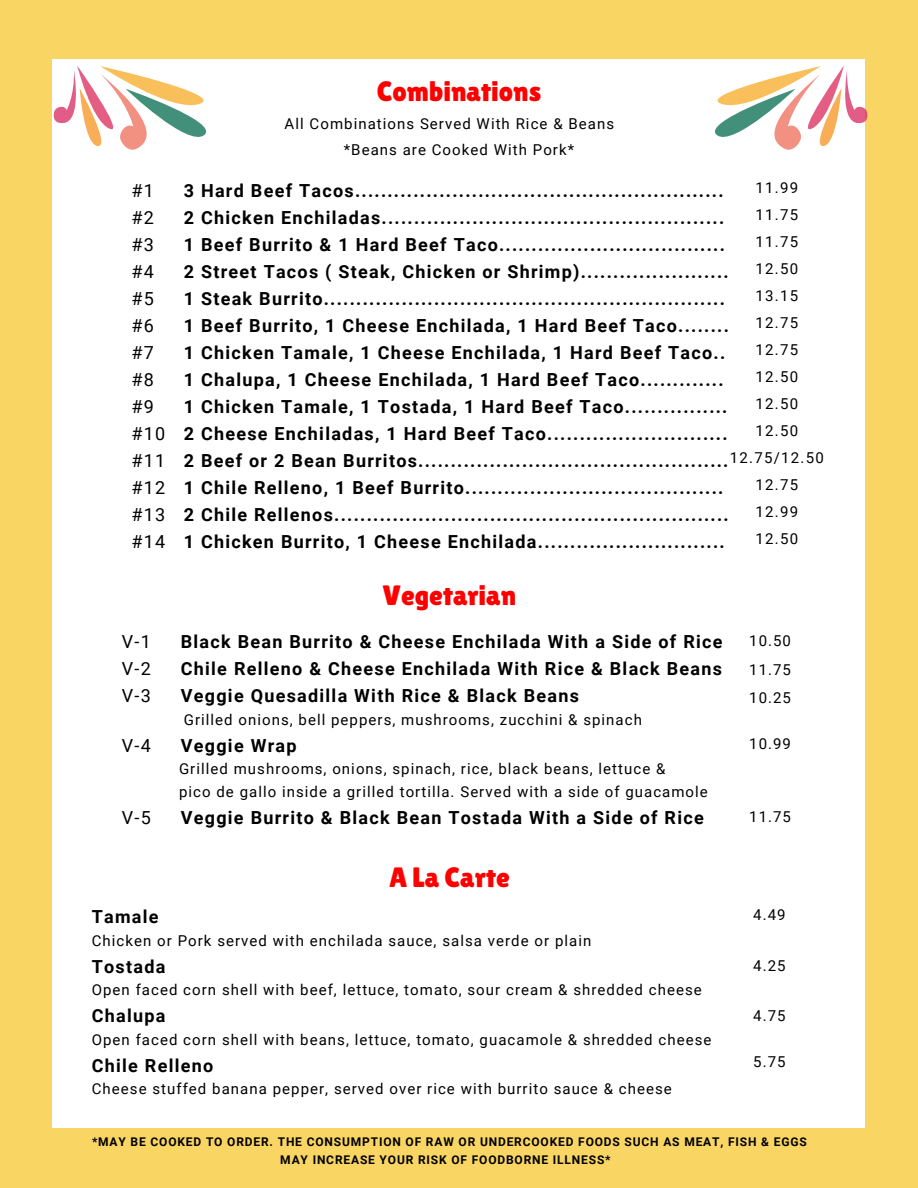
<style>
.page{position:relative;width:918px;height:1188px;background:#f9d564}
.page>*{position:absolute;margin:0;border:0;box-sizing:border-box;transform-origin:0 0}
.t1{font:28.05px "Lilita One";color:#fe0000}
.t2{font:700 18px/27px "Roboto";letter-spacing:.07em;color:#000}
.t3{font:18px "Roboto";color:#000}
.t4{font:15px/27px "Roboto";letter-spacing:.07em;color:#000;text-align:center}
.t5{font:700 12px "Roboto";letter-spacing:.07em;color:#000}
.s1{font-weight:400}
</style>
<div class="page">
<div style="left:53px;top:60px;width:812px;height:1068px;background:#fff"></div>
<svg style="left:715px;top:66px;width:153px;height:84px"></svg>
<svg style="left:53px;top:66px;width:154px;height:84px"></svg>
<h3 class="t1" style="left:377px;top:75px;width:166px">Combinations</h3>
<h3 class="t4" style="left:285px;top:110px;width:331px">All Combinations Served With Rice &amp; Beans</h3>
<h3 class="t4" style="left:344px;top:137px;width:232px">*Beans are Cooked With Pork*</h3>
<h1 class="t4" style="left:730px;top:174px;width:95px">11.99<br>11.75<br>11.75<br>12.50<br>13.15<br>12.75<br>12.75<br>12.50<br>12.50<br>12.50<br>12.75/12.50<br>12.75<br>12.99<br>12.50</h1>
<p class="t3" style="left:131px;top:180px;width:24px">#1</p>
<p class="t2" style="left:184px;top:177px;width:541px">3 Hard Beef Tacos.........................................................</p>
<p class="t3" style="left:131px;top:207px;width:24px">#2</p>
<p class="t2" style="left:184px;top:204px;width:542px">2 Chicken Enchiladas.....................................................</p>
<p class="t3" style="left:131px;top:234px;width:24px">#3</p>
<p class="t2" style="left:184px;top:231px;width:543px">1 Beef Burrito &amp; 1 Hard Beef Taco...................................</p>
<p class="t3" style="left:131px;top:261px;width:24px">#4</p>
<p class="t2" style="left:184px;top:258px;width:547px">2 Street Tacos ( Steak, Chicken or Shrimp).......................</p>
<p class="t3" style="left:131px;top:288px;width:24px">#5</p>
<p class="t2" style="left:184px;top:285px;width:543px">1 Steak Burrito..............................................................</p>
<p class="t3" style="left:131px;top:315px;width:24px">#6</p>
<p class="t2" style="left:184px;top:312px;width:547px">1 Beef Burrito, 1 Cheese Enchilada, 1 Hard Beef Taco........</p>
<p class="t3" style="left:131px;top:342px;width:24px">#7</p>
<p class="t2" style="left:184px;top:339px;width:543px">1 Chicken Tamale, 1 Cheese Enchilada, 1 Hard Beef Taco..</p>
<p class="t3" style="left:131px;top:369px;width:24px">#8</p>
<p class="t2" style="left:184px;top:366px;width:541px">1 Chalupa, 1 Cheese Enchilada, 1 Hard Beef Taco.............</p>
<p class="t3" style="left:131px;top:396px;width:24px">#9</p>
<p class="t2" style="left:131px;top:393px;width:599px;text-indent:52px">1 Chicken Tamale, 1 Tostada, 1 Hard Beef Taco................ <span class="s1">#10</span> 2 Cheese Enchiladas, 1 Hard Beef Taco............................ <span class="s1">#11</span> 2 Beef or 2 Bean Burritos................................................ <span class="s1">#12</span> 1 Chile Relleno, 1 Beef Burrito........................................ <span class="s1">#13</span> 2 Chile Rellenos............................................................. <span class="s1">#14</span> 1 Chicken Burrito, 1 Cheese Enchilada.............................</p>
<h2 class="t1" style="left:383px;top:579px;width:135px">Vegetarian</h2>
<h3 class="t3" style="left:122px;top:632px;width:31px">V-1</h3>
<h3 class="t2" style="left:181px;top:629px;width:543px">Black Bean Burrito &amp; Cheese Enchilada With a Side of Rice</h3>
<h3 class="t3" style="left:122px;top:659px;width:31px">V-2</h3>
<h3 class="t2" style="left:181px;top:656px;width:543px">Chile Relleno &amp; Cheese Enchilada With Rice &amp; Black Beans</h3>
<h3 class="t3" style="left:122px;top:686px;width:31px">V-3</h3>
<h3 class="t2" style="left:181px;top:683px;width:400px">Veggie Quesadilla With Rice &amp; Black Beans</h3>
<h3 class="t4" style="left:184px;top:706px;width:460px">Grilled onions, bell peppers, mushrooms, zucchini &amp; spinach</h3>
<h3 class="t3" style="left:122px;top:735px;width:31px">V-4</h3>
<h3 class="t2" style="left:181px;top:732px;width:117px">Veggie Wrap</h3>
<h3 class="t4" style="left:179px;top:758px;width:530px;line-height:22.5px;text-align:left">Grilled mushrooms, onions, spinach, rice, black beans, lettuce &amp;<br>pico de gallo inside a grilled tortilla. Served with a side of guacamole</h3>
<h3 class="t3" style="left:122px;top:807px;width:31px">V-5</h3>
<h3 class="t2" style="left:181px;top:804px;width:524px">Veggie Burrito &amp; Black Bean Tostada With a Side of Rice</h3>
<h1 class="t1" style="left:389px;top:861px;width:122px">A La Carte</h1>
<h3 class="t2" style="left:92px;top:903px;width:68px">Tamale</h3>
<h3 class="t4" style="left:92px;top:927px;width:501px">Chicken or Pork served with enchilada sauce, salsa verde or plain</h3>
<h3 class="t2" style="left:92px;top:953px;width:75px">Tostada</h3>
<h3 class="t4" style="left:92px;top:976px;width:612px">Open faced corn shell with beef, lettuce, tomato, sour cream &amp; shredded cheese</h3>
<h3 class="t2" style="left:92px;top:1002px;width:75px">Chalupa</h3>
<h3 class="t4" style="left:92px;top:1026px;width:621px">Open faced corn shell with beans, lettuce, tomato, guacamole &amp; shredded cheese</h3>
<h3 class="t2" style="left:92px;top:1052px;width:123px">Chile Relleno</h3>
<h3 class="t4" style="left:92px;top:1075px;width:581px">Cheese stuffed banana pepper, served over rice with burrito sauce &amp; cheese</h3>
<h1 class="t4" style="left:749px;top:627px;width:43px;line-height:28.5px;text-align:justify">10.50<br>11.75<br>10.25</h1>
<h3 class="t4" style="left:749px;top:730px;width:43px">10.99</h3>
<h3 class="t4" style="left:749px;top:803px;width:43px">11.75</h3>
<h1 class="t4" style="left:753px;top:901px;width:34px">4.49</h1>
<h3 class="t4" style="left:753px;top:952px;width:34px">4.25</h3>
<h3 class="t4" style="left:753px;top:1003px;width:34px">4.75</h3>
<h3 class="t4" style="left:753px;top:1049px;width:34px">5.75</h3>
<h3 class="t5" style="left:92px;top:1134px;width:716px">*MAY BE COOKED TO ORDER. THE CONSUMPTION OF RAW OR UNDERCOOKED FOODS SUCH AS MEAT, FISH &amp; EGGS</h3>
<h3 class="t5" style="left:280px;top:1152px;width:332px">MAY INCREASE YOUR RISK OF FOODBORNE ILLNESS*</h3>
</div>
